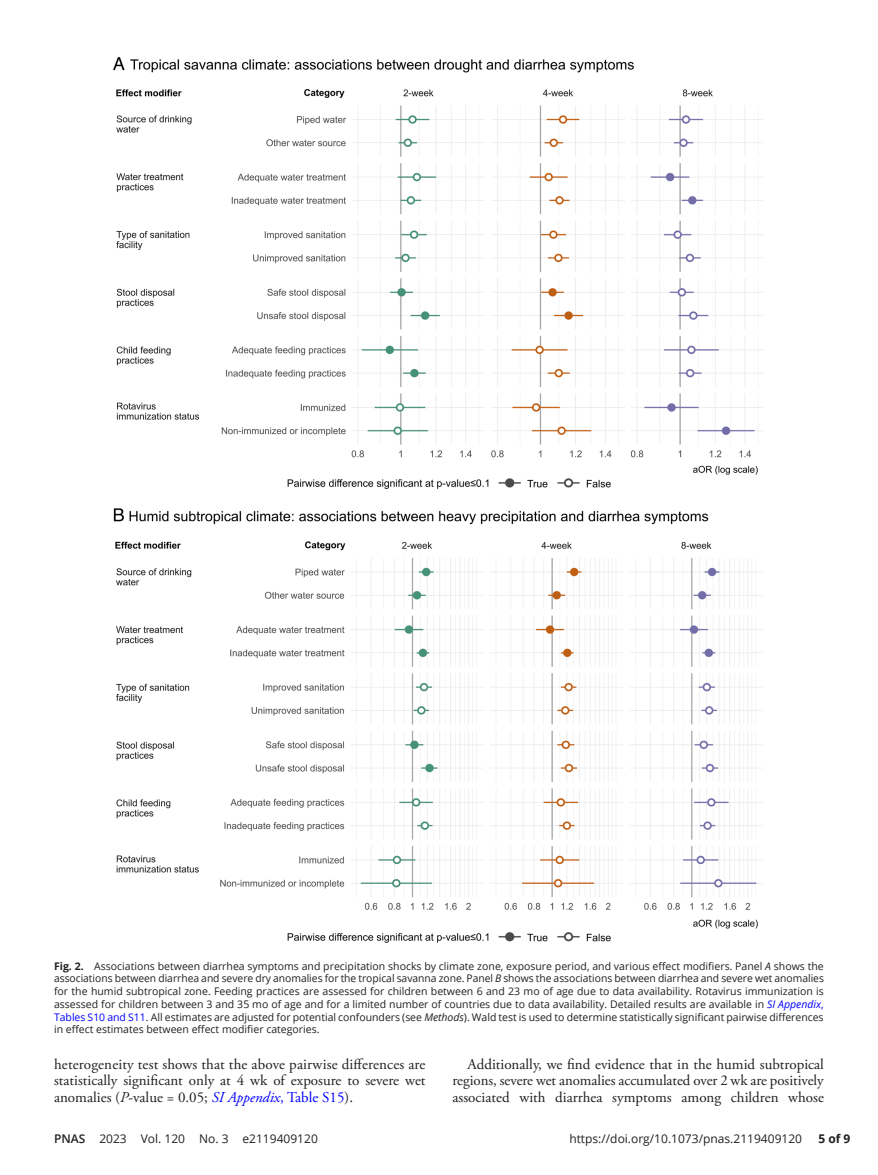
<style>
.page{position:relative;width:878px;height:1175px;background:#fff}
.page>*{position:absolute;margin:0;border:0;box-sizing:border-box;transform-origin:0 0}
.t1{font:15px/16.5px "Adobe Garamond Pro";color:#231f20;text-align:justify}
.t2{font:12px "Open Sans";color:#231f20}
.t3{font:700 12px "Open Sans";color:#231f20}
.t4{font:10.5px/12.8px "Open Sans";color:#231f20;text-align:justify}
.s1{font-weight:700}
.s2{font-style:italic}
.s3{font-style:italic;color:#00f}
.s4{color:#00f}
.s5{font-weight:600}
</style>
<div class="page">
<img style="left:113px;top:56px;width:651px;height:887px">
<p class="t4" style="left:54px;top:959px;width:771px"><span class="s1">Fig. 2.</span> Associations between diarrhea symptoms and precipitation shocks by climate zone, exposure period, and various effect modifiers. Panel <span class="s2">A</span> shows the associations between diarrhea and severe dry anomalies for the tropical savanna zone. Panel <span class="s2">B</span> shows the associations between diarrhea and severe wet anomalies for the humid subtropical zone. Feeding practices are assessed for children between 6 and 23 mo of age due to data availability. Rotavirus immunization is assessed for children between 3 and 35 mo of age and for a limited number of countries due to data availability. Detailed results are available in <span class="s3">SI Appendix</span><span class="s4">, Tables S10 and S11</span>. All estimates are adjusted for potential confounders (see <span class="s2">Methods</span>). Wald test is used to determine statistically significant pairwise differences in effect estimates between effect modifier categories.</p>
<h1 class="t1" style="left:54px;top:1056px;width:373px">heterogeneity test shows that the above pairwise differences are statistically significant only at 4 wk of exposure to severe wet anomalies (<span class="s2">P</span>-value = 0.05; <span class="s3">SI Appendix</span><span class="s4">, Table S15</span>).</h1>
<h1 class="t1" style="left:452px;top:1056px;width:373px;text-indent:15px">Additionally, we find evidence that in the humid subtropical regions, severe wet anomalies accumulated over 2 wk are positively associated with diarrhea symptoms among children whose</h1>
<p class="t2" style="left:54px;top:1130px;width:265px"><span class="s5">PNAS</span> 2023 Vol. 120 No. 3 e2119409120</p>
<p class="t2" style="left:569px;top:1130px;width:234px">https://doi.org/10.1073/pnas.2119409120</p>
<p class="t3" style="left:818px;top:1130px;width:34px">5 of 9</p>
</div>
